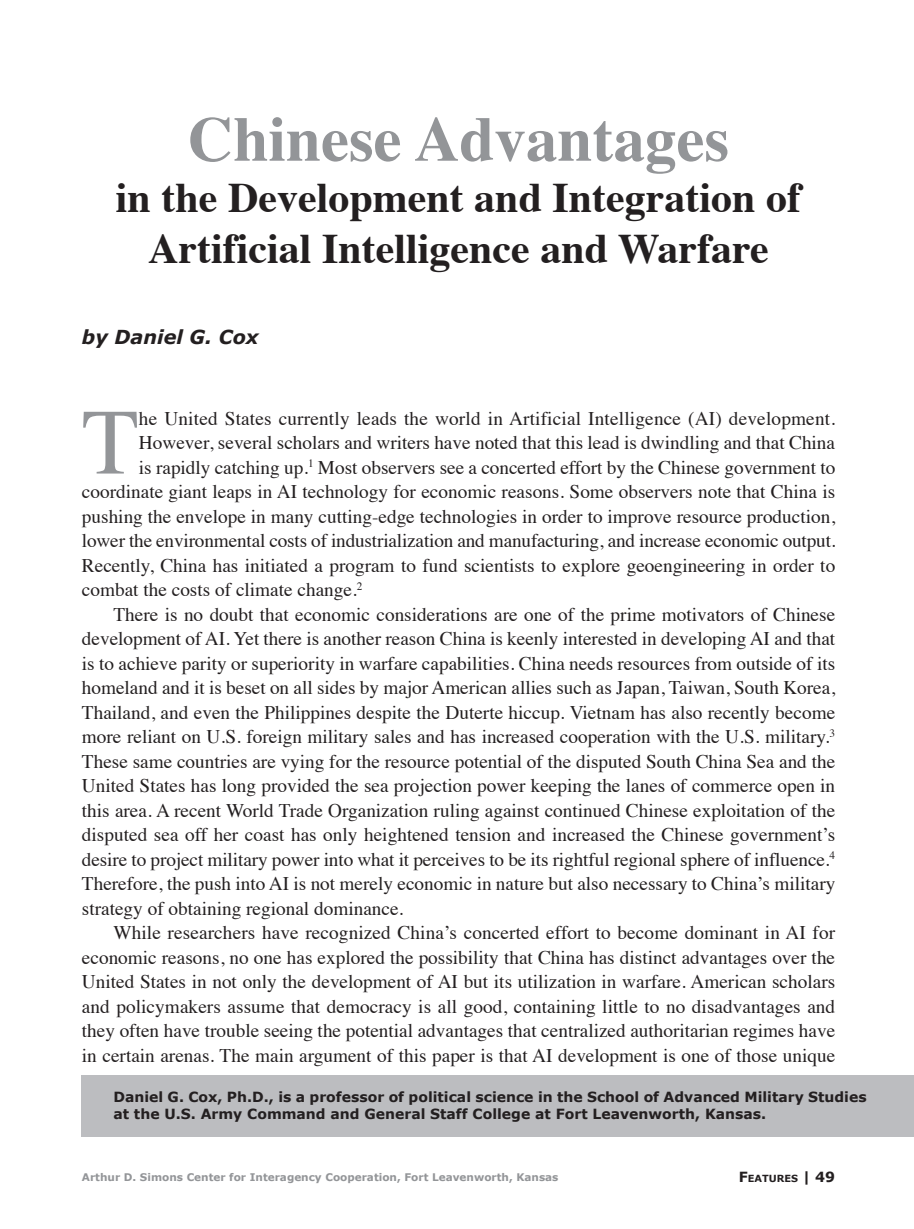
<style>
.page{position:relative;width:914px;height:1229px;background:#fff}
.page>*{position:absolute;margin:0;border:0;box-sizing:border-box;transform-origin:0 0}
.t1{font:93.27px "Times";color:#939598}
.t2{font:700 63px "Times";color:#939598}
.t3{font:700 42px/50.4px "Times";color:#231f20;text-align:center}
.t4{font:19.25px/24.5px "Times";color:#231f20;text-align:justify}
.Author_Byline{font:italic 700 19.25px "Verdana";color:#231f20}
.Author_Bio__right_si{font:700 14px/16.8px "Verdana";color:#231f20}
.t5{font:700 10.5px "Verdana";color:#939598}
.t6{font:700 9.8px "Verdana";color:#231f20}
.s1{font-size:14px}
</style>
<div class="page">
<div style="left:82px;top:1074px;width:832px;height:62px;background:#bcbdc0"></div>
<p class="t2" style="left:188px;top:79px;width:542px">Chinese Advantages</p>
<p class="t3" style="left:116px;top:168px;width:686px">in the Development and Integration of<br>Artificial Intelligence and Warfare</p>
<p class="Author_Byline" style="left:82px;top:325px;width:178px">by Daniel G. Cox</p>
<p class="t1" style="left:82px;top:355px;width:59px">T</p>
<p class="t4" style="left:139px;top:404px;width:697px">he United States currently leads the world in Artificial Intelligence (AI) development.</p>
<p class="t4" style="left:139px;top:428px;width:697px">However, several scholars and writers have noted that this lead is dwindling and that China</p>
<p class="t4" style="left:139px;top:453px;width:698px">is rapidly catching up.<sup>1</sup> Most observers see a concerted effort by the Chinese government to</p>
<p class="t4" style="left:82px;top:477px;width:754px">coordinate giant leaps in AI technology for economic reasons. Some observers note that China is</p>
<p class="t4" style="left:82px;top:502px;width:754px">pushing the envelope in many cutting-edge technologies in order to improve resource production,</p>
<p class="t4" style="left:82px;top:526px;width:755px">lower the environmental costs of industrialization and manufacturing, and increase economic output.</p>
<p class="t4" style="left:82px;top:551px;width:754px">Recently, China has initiated a program to fund scientists to explore geoengineering in order to</p>
<p class="t4" style="left:82px;top:575px;width:282px">combat the costs of climate change.<sup>2</sup></p>
<p class="t4" style="left:82px;top:600px;width:755px;text-indent:32px">There is no doubt that economic considerations are one of the prime motivators of Chinese development of AI. Yet there is another reason China is keenly interested in developing AI and that is to achieve parity or superiority in warfare capabilities. China needs resources from outside of its homeland and it is beset on all sides by major American allies such as Japan, Taiwan, South Korea, Thailand, and even the Philippines despite the Duterte hiccup. Vietnam has also recently become more reliant on U.S. foreign military sales and has increased cooperation with the U.S. military.<sup>3<br></sup>These same countries are vying for the resource potential of the disputed South China Sea and the United States has long provided the sea projection power keeping the lanes of commerce open in this area. A recent World Trade Organization ruling against continued Chinese exploitation of the disputed sea off her coast has only heightened tension and increased the Chinese government’s desire to project military power into what it perceives to be its rightful regional sphere of influence.<sup>4<br></sup>Therefore, the push into AI is not merely economic in nature but also necessary to China’s military strategy of obtaining regional dominance.</p>
<p class="t4" style="left:82px;top:918px;width:754px;text-indent:32px">While researchers have recognized China’s concerted effort to become dominant in AI for economic reasons, no one has explored the possibility that China has distinct advantages over the United States in not only the development of AI but its utilization in warfare. American scholars and policymakers assume that democracy is all good, containing little to no disadvantages and they often have trouble seeing the potential advantages that centralized authoritarian regimes have in certain arenas. The main argument of this paper is that AI development is one of those unique</p>
<p class="Author_Bio__right_si" style="left:113px;top:1088px;width:754px">Daniel G. Cox, Ph.D., is a professor of political science in the School of Advanced Military Studies at the U.S. Army Command and General Staff College at Fort Leavenworth, Kansas.</p>
<p class="t5" style="left:82px;top:1170px;width:478px">Arthur D. Simons Center for Interagency Cooperation, Fort Leavenworth, Kansas</p>
<p class="t6" style="left:738px;top:1171px;width:98px"><span class="s1">F</span>EATURES <span class="s1">|</span> <span class="s1">49</span></p>
</div>
